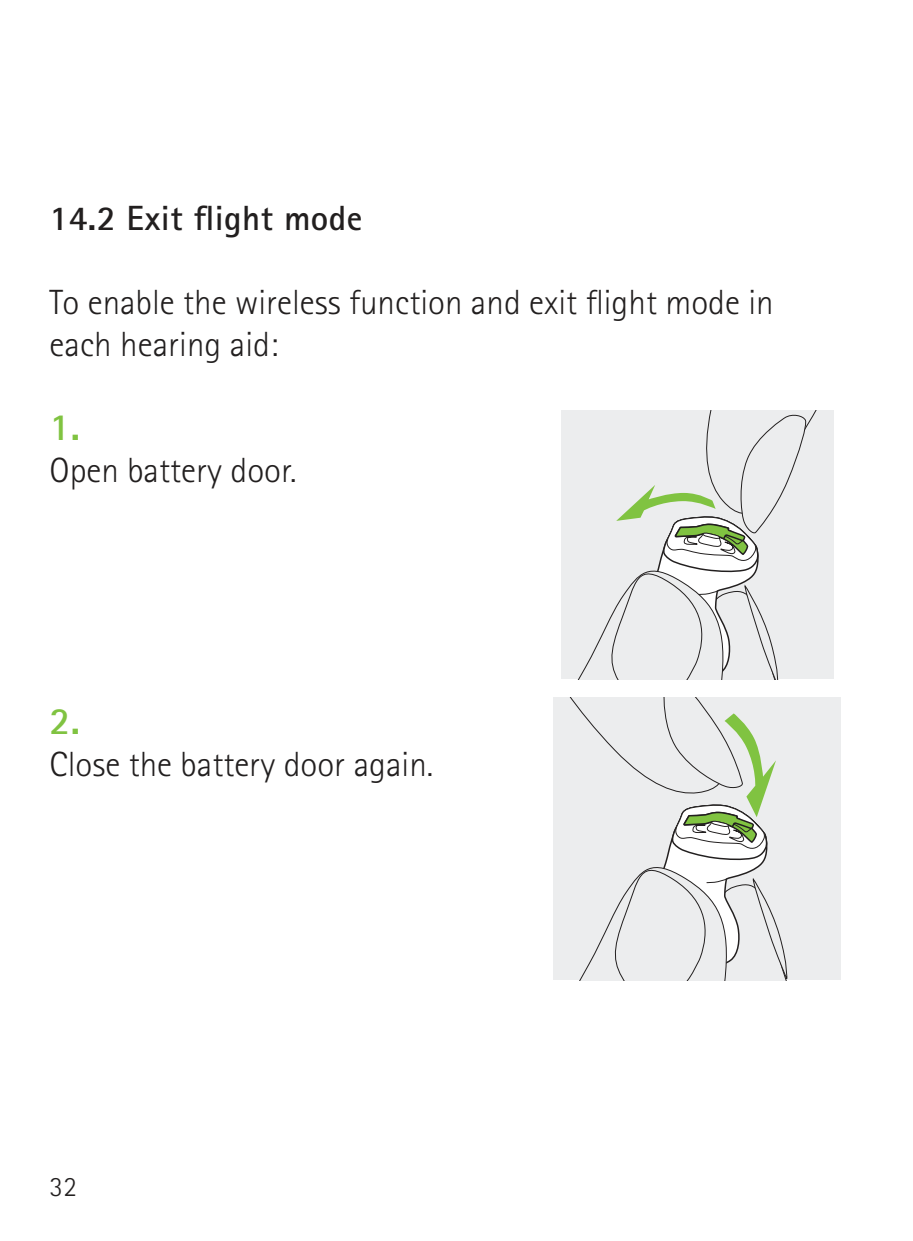
<style>
.page{position:relative;width:913px;height:1241px;background:#fff}
.page>*{position:absolute;margin:0;border:0;box-sizing:border-box;transform-origin:0 0}
.t1{font:700 38.5px "Rotis Sans Serif Pro";color:#80c341}
.t2{font:300 35px/42px "Rotis Sans Serif Pro";color:#221f1f}
.t3{font:700 35px "Rotis Sans Serif Pro";letter-spacing:.01em;color:#221f1f}
.t4{font:300 28px "Rotis Sans Serif Pro";color:#221f1f}
</style>
<div class="page">
<svg style="left:561px;top:410px;width:272px;height:269px"></svg>
<svg style="left:554px;top:697px;width:285px;height:283px"></svg>
<p class="t3" style="left:50px;top:203px;width:314px">14.2 Exit flight mode</p>
<p class="t2" style="left:50px;top:283px;width:725px">To enable the wireless function and exit flight mode in each hearing aid:</p>
<p class="t1" style="left:50px;top:410px;width:32px">1.</p>
<p class="t2" style="left:50px;top:451px;width:248px">Open battery door.</p>
<p class="t1" style="left:50px;top:704px;width:32px">2.</p>
<p class="t2" style="left:50px;top:745px;width:385px">Close the battery door again.</p>
<p class="t4" style="left:50px;top:1174px;width:29px">32</p>
</div>
